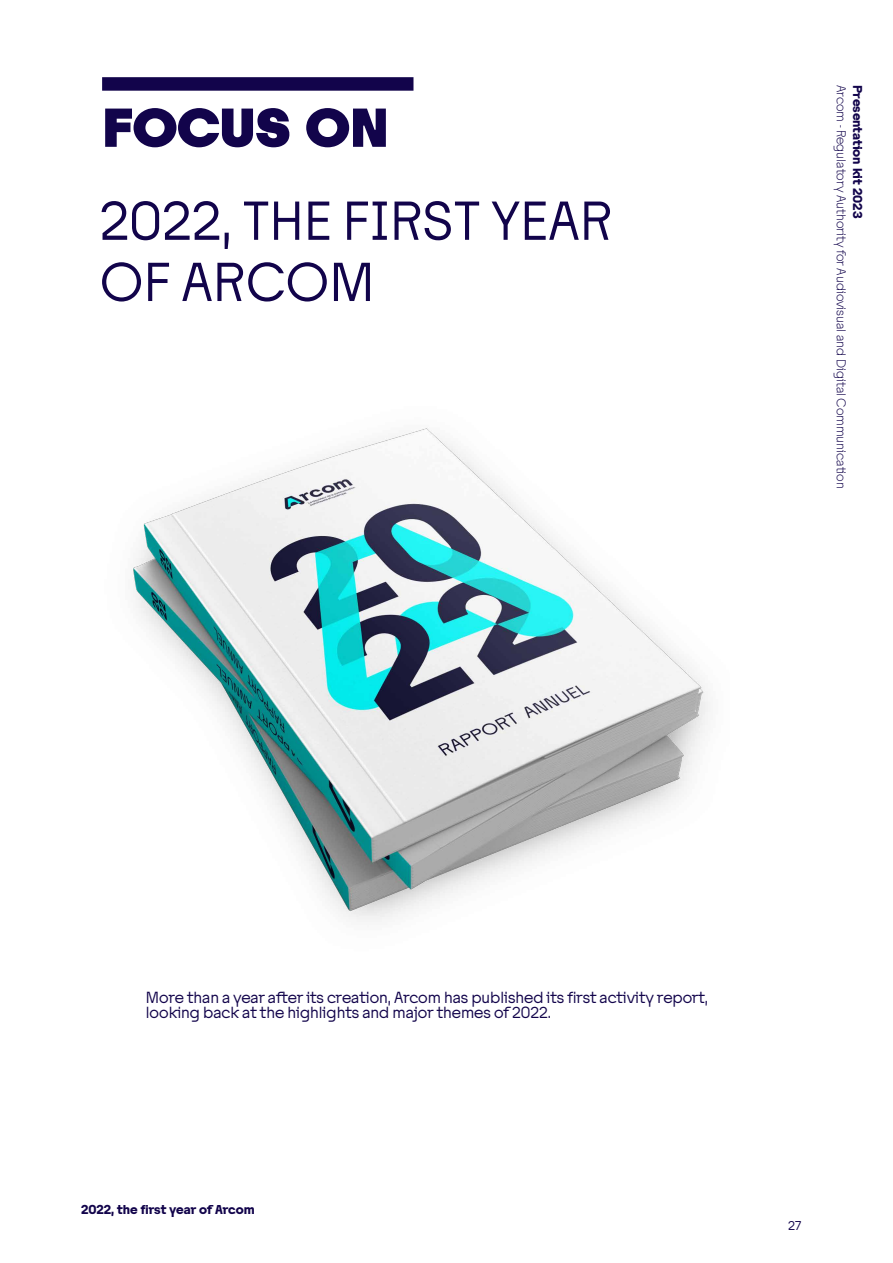
<style>
.page{position:relative;width:893px;height:1263px;background:#fff}
.page>*{position:absolute;margin:0;border:0;box-sizing:border-box;transform-origin:0 0}
.t1{font:51px/61.2px "Tosh";color:#12044b}
.t2{font:900 51px "Tosh";color:#12044b}
.t3{font:15px/15px "Tosh";color:#12044b}
.t4{font:300 12px "Tosh";color:#12044b}
.t5{font:700 12px "Tosh";color:#12044b}
.t6{font:12px "Tosh";color:#12044b}
</style>
<div class="page">
<div style="left:102px;top:77px;width:311px;height:14px;background:#12044b"></div>
<img style="left:133px;top:428px;width:577px;height:494px">
<h1 class="t2" style="left:102px;top:91px;width:288px">FOCUS ON</h1>
<h1 class="t1" style="left:100px;top:191px;width:515px">2022, THE FIRST YEAR<br>OF ARCOM</h1>
<p class="t4" style="left:849px;top:85px;width:405px;rotate:90deg">Arcom - Regulatory Authority for Audiovisual and Digital Communication</p>
<p class="t5" style="left:866px;top:85px;width:135px;rotate:90deg">Presentation kit 2023</p>
<p class="t3" style="left:146px;top:990px;width:564px">More than a year after its creation, Arcom has published its first activity report, looking back at the highlights and major themes of 2022.</p>
<p class="t5" style="left:81px;top:1201px;width:175px">2022, the first year of Arcom</p>
<p class="t6" style="left:788px;top:1217px;width:15px">27</p>
</div>
